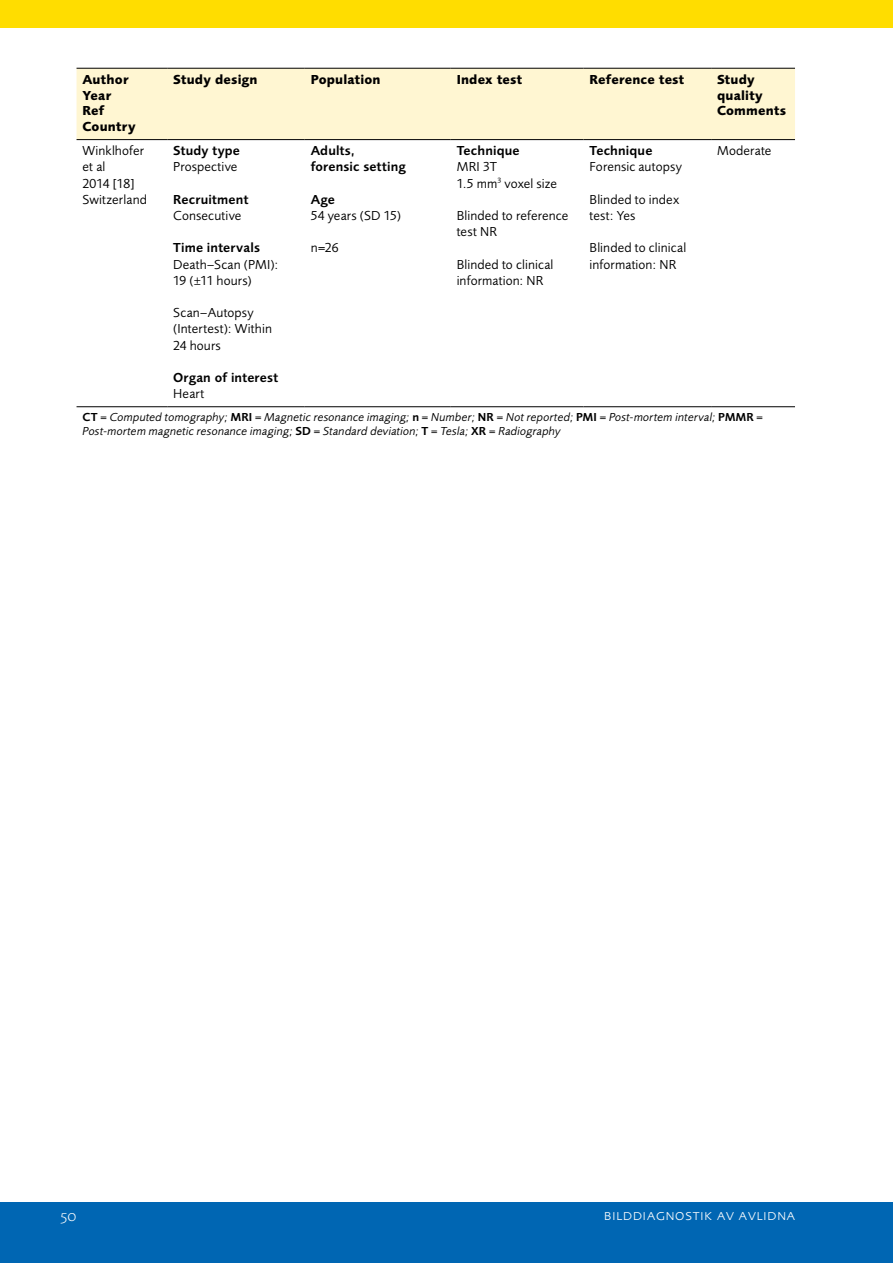
<style>
.page{position:relative;width:893px;height:1263px;background:#fff}
.page>*{position:absolute;margin:0;border:0;box-sizing:border-box;transform-origin:0 0}
.t1{font:300 15.45px "Foundry Sans Expert";letter-spacing:.03em;color:#fff}
.Tabelltext{font:13.5px/16.2px "Foundry Sans";letter-spacing:.01em;color:#000}
.Tabellrubrik_1{font:600 13.5px/16.2px "Foundry Sans";letter-spacing:.01em;color:#000}
.Kolumnrubriker{font:700 13.5px/15.8px "Foundry Sans";letter-spacing:.015em;color:#000}
.Tabellförklaring{font:italic 12px/13.5px "Foundry Sans";letter-spacing:.015em;color:#000}
.s1{font-weight:600;font-style:normal}
</style>
<div class="page">
<div style="left:0;top:0;width:893px;height:28px;background:#fd0"></div>
<div style="left:0;top:1202px;width:893px;height:61px;background:#0066b3"></div>
<div style="left:77px;top:69px;width:718px;height:70px;background:#fff6d2"></div>
<hr style="left:77px;top:68px;width:90px;height:1px;background:#000">
<hr style="left:167px;top:68px;width:138px;height:1px;background:#000">
<hr style="left:305px;top:68px;width:146px;height:1px;background:#000">
<hr style="left:451px;top:68px;width:132px;height:1px;background:#000">
<hr style="left:583px;top:68px;width:128px;height:1px;background:#000">
<hr style="left:711px;top:68px;width:84px;height:1px;background:#000">
<hr style="left:77px;top:139px;width:90px;height:1px;background:#000">
<hr style="left:167px;top:139px;width:138px;height:1px;background:#000">
<hr style="left:305px;top:139px;width:146px;height:1px;background:#000">
<hr style="left:451px;top:139px;width:132px;height:1px;background:#000">
<hr style="left:583px;top:139px;width:128px;height:1px;background:#000">
<hr style="left:711px;top:139px;width:84px;height:1px;background:#000">
<hr style="left:77px;top:406px;width:90px;height:1px;background:#000">
<hr style="left:167px;top:406px;width:138px;height:1px;background:#000">
<hr style="left:305px;top:406px;width:146px;height:1px;background:#000">
<hr style="left:451px;top:406px;width:132px;height:1px;background:#000">
<hr style="left:583px;top:406px;width:128px;height:1px;background:#000">
<hr style="left:711px;top:406px;width:84px;height:1px;background:#000">
<p class="Kolumnrubriker" style="left:82px;top:71px;width:48px">Author</p>
<p class="Kolumnrubriker" style="left:82px;top:87px;width:30px">Year</p>
<p class="Kolumnrubriker" style="left:82px;top:103px;width:23px">Ref</p>
<p class="Kolumnrubriker" style="left:82px;top:119px;width:55px">Country</p>
<p class="Tabelltext" style="left:82px;top:143px;width:63px">Winklhofer et al</p>
<p class="Tabelltext" style="left:82px;top:175px;width:54px">2014 [18]</p>
<p class="Tabelltext" style="left:82px;top:191px;width:66px">Switzerland</p>
<p class="Kolumnrubriker" style="left:173px;top:71px;width:86px">Study design</p>
<p class="Kolumnrubriker" style="left:311px;top:71px;width:71px">Population</p>
<p class="Kolumnrubriker" style="left:457px;top:71px;width:67px">Index test</p>
<p class="Kolumnrubriker" style="left:589px;top:71px;width:96px">Reference test</p>
<p class="Kolumnrubriker" style="left:717px;top:71px;width:47px">Study quality</p>
<p class="Kolumnrubriker" style="left:717px;top:103px;width:71px">Comments</p>
<p class="Tabellrubrik_1" style="left:173px;top:143px;width:68px">Study type</p>
<p class="Tabelltext" style="left:173px;top:159px;width:66px">Prospective</p>
<p class="Tabellrubrik_1" style="left:173px;top:191px;width:77px">Recruitment</p>
<p class="Tabelltext" style="left:173px;top:207px;width:70px">Consecutive</p>
<p class="Tabellrubrik_1" style="left:173px;top:240px;width:88px">Time intervals</p>
<p class="Tabelltext" style="left:173px;top:256px;width:106px">Death–Scan (PMI):<br>19 (±11 hours)</p>
<p class="Tabelltext" style="left:173px;top:305px;width:100px">Scan–Autopsy (Intertest): Within<br>24 hours</p>
<p class="Tabellrubrik_1" style="left:173px;top:369px;width:106px">Organ of interest</p>
<p class="Tabelltext" style="left:173px;top:386px;width:33px">Heart</p>
<p class="Tabellrubrik_1" style="left:311px;top:143px;width:97px">Adults, forensic setting</p>
<p class="Tabellrubrik_1" style="left:311px;top:191px;width:26px">Age</p>
<p class="Tabelltext" style="left:311px;top:207px;width:92px">54 years (SD 15)</p>
<p class="Tabelltext" style="left:311px;top:240px;width:29px">n=26</p>
<p class="Tabellrubrik_1" style="left:457px;top:143px;width:64px">Technique</p>
<p class="Tabelltext" style="left:457px;top:159px;width:42px">MRI 3T</p>
<p class="Tabelltext" style="left:457px;top:175px;width:102px">1.5 mm<sup>3</sup> voxel size</p>
<p class="Tabelltext" style="left:457px;top:207px;width:113px">Blinded to reference test NR</p>
<p class="Tabelltext" style="left:457px;top:256px;width:98px">Blinded to clinical information: NR</p>
<p class="Tabellrubrik_1" style="left:589px;top:143px;width:64px">Technique</p>
<p class="Tabelltext" style="left:589px;top:159px;width:94px">Forensic autopsy</p>
<p class="Tabelltext" style="left:589px;top:191px;width:91px">Blinded to index test: Yes</p>
<p class="Tabelltext" style="left:589px;top:240px;width:98px">Blinded to clinical information: NR</p>
<p class="Tabelltext" style="left:717px;top:143px;width:56px">Moderate</p>
<p class="Tabellförklaring" style="left:82px;top:410px;width:682px"><span class="s1">CT</span> = Computed tomography; <span class="s1">MRI</span> = Magnetic resonance imaging; <span class="s1">n</span> = Number; <span class="s1">NR</span> = Not reported; <span class="s1">PMI</span> = Post-mortem interval; <span class="s1">PMMR</span> =<br>Post-mortem magnetic resonance imaging; <span class="s1">SD</span> = Standard deviation; <span class="s1">T</span> = Tesla; <span class="s1">XR</span> = Radiography</p>
<p class="t1" style="left:61px;top:1206px;width:17px">50</p>
<p class="t1" style="left:604px;top:1206px;width:193px">bilddiagnostik av avlidna</p>
</div>
